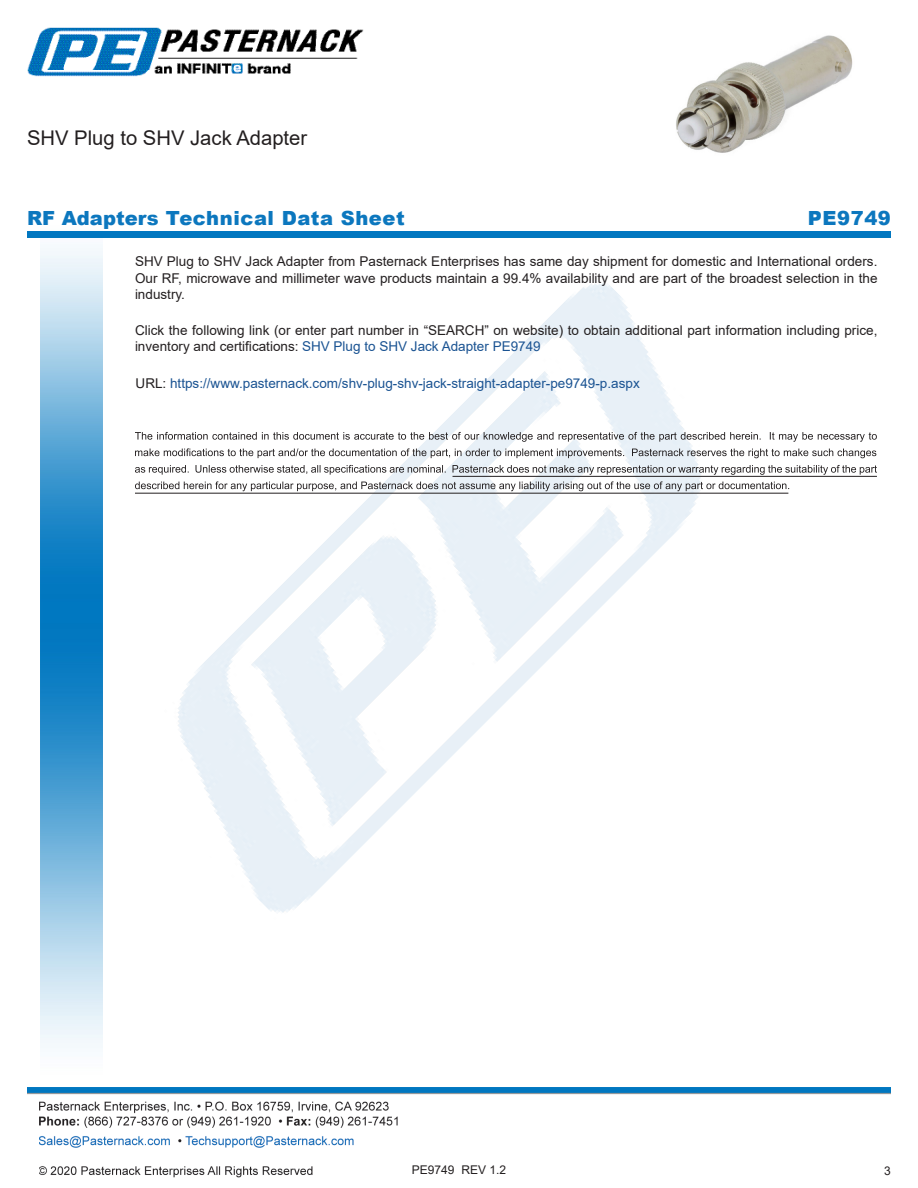
<style>
.page{position:relative;width:918px;height:1188px;background:#fff}
.page>*{position:absolute;margin:0;border:0;box-sizing:border-box;transform-origin:0 0}
.Web_Description_Para{font:20.25px "Arial";color:#231f20}
.t1{font:900 19.5px "Arial";letter-spacing:.03em;color:#0c77be}
.Web_Description_Para-2{font:13.5px/16.2px "Arial";color:#231f20;text-align:justify}
.Web_Description_Para-3{font:13.5px "Arial";color:#1a5392}
.t2{font:12px "Arial";color:#231f20}
.s1{color:#1a5392}
.s2{color:#231f20}
</style>
<div class="page">
<img style="left:39px;top:1101px;width:359px;height:77px">
<img style="left:40px;top:237px;width:62px;height:811px">
<img style="left:95px;top:244px;width:726px;height:726px">
<img style="left:27px;top:1088px;width:864px;height:7px">
<div style="left:27px;top:231px;width:864px;height:6px;background:#0177c0"></div>
<img style="left:27px;top:27px;width:337px;height:50px">
<svg style="left:135px;top:432px;width:742px;height:10px"></svg>
<svg style="left:135px;top:448px;width:741px;height:10px"></svg>
<svg style="left:135px;top:465px;width:742px;height:10px"></svg>
<svg style="left:135px;top:481px;width:654px;height:10px"></svg>
<hr style="left:453px;top:476px;width:424px;height:1px;background:#231f20">
<hr style="left:135px;top:493px;width:653px;height:1px;background:#231f20">
<img style="left:676px;top:35px;width:177px;height:118px">
<h1 class="Web_Description_Para" style="left:27px;top:124px;width:282px">SHV Plug to SHV Jack Adapter</h1>
<p class="t1" style="left:27px;top:204px;width:379px">RF Adapters Technical Data Sheet</p>
<p class="t1" style="left:808px;top:204px;width:85px">PE9749</p>
<h1 class="Web_Description_Para-2" style="left:135px;top:253px;width:744px">SHV Plug to SHV Jack Adapter from Pasternack Enterprises has same day shipment for domestic and International orders.<br>Our RF, microwave and millimeter wave products maintain a 99.4% availability and are part of the broadest selection in the industry.</h1>
<h1 class="Web_Description_Para-2" style="left:135px;top:322px;width:744px">Click the following link (or enter part number in “SEARCH” on website) to obtain additional part information including price, inventory and certifications: <span class="s1">SHV Plug to SHV Jack Adapter PE9749</span></h1>
<h1 class="Web_Description_Para-3" style="left:136px;top:374px;width:506px"><span class="s2">URL:</span> https://www.pasternack.com/shv-plug-shv-jack-straight-adapter-pe9749-p.aspx</h1>
<p class="t2" style="left:412px;top:1162px;width:96px">PE9749 REV 1.2</p>
<p class="t2" style="left:884px;top:1162px;width:8px">3</p>
</div>
